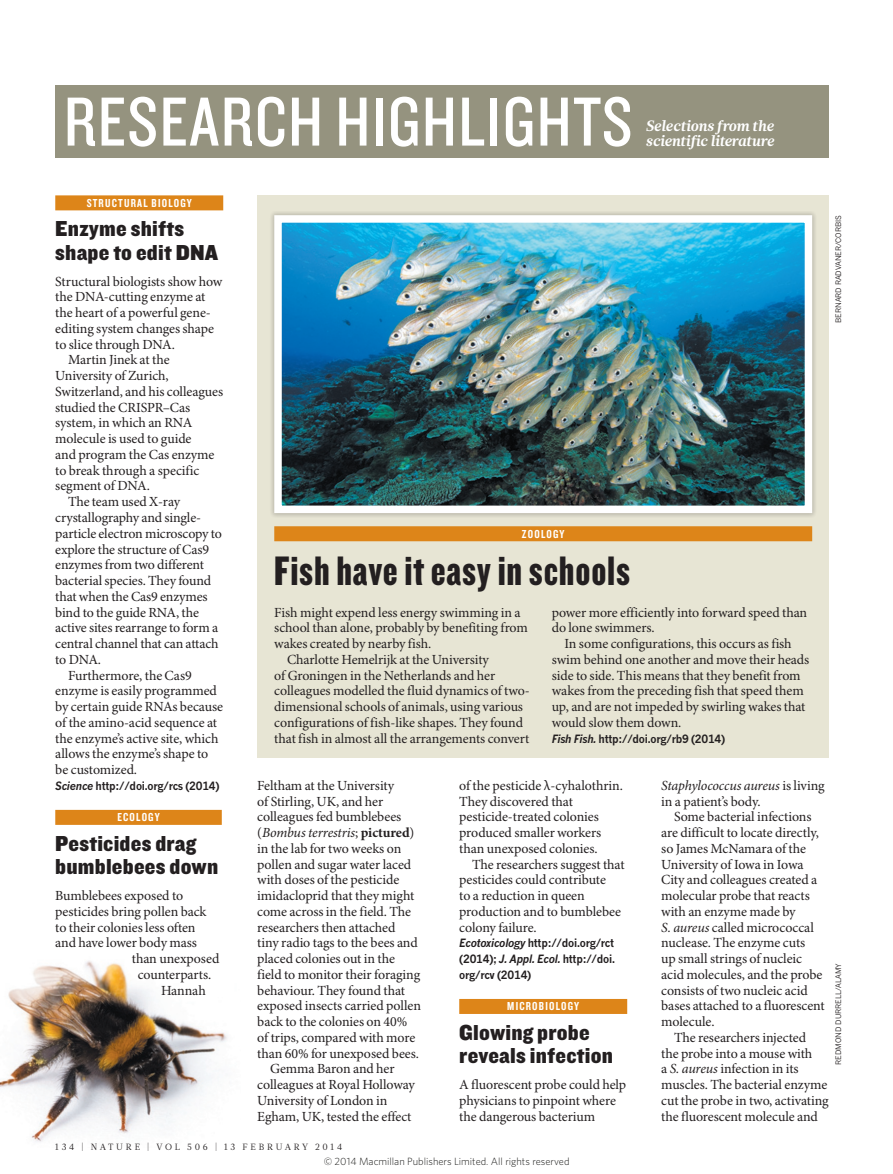
<style>
.page{position:relative;width:893px;height:1174px;background:#fff}
.page>*{position:absolute;margin:0;border:0;box-sizing:border-box;transform-origin:0 0}
.SECTION_HEADING_BOXE{font:72px "Knockout 29 Junior Ltweight";letter-spacing:.02em;color:#fff}
.BRIEFS_BOX_HEAD{font:42.75px "Knockout 69 Full Liteweight";letter-spacing:.02em;color:#231f20}
.RES_HIGH_HEAD_15{font:22.5px/23.7px "Knockout 71 Full Middlewt";letter-spacing:.01em;color:#231f20}
.t1{font:italic 700 15px/15px "Glosa Math";letter-spacing:-.005em;color:#fff}
.BODY_TEXT_R_L_INDENT{font:13.95px/15.8px "Minion Pro";letter-spacing:-.005em;color:#231f20}
.BODY_TEXT_R_L_1ST_PA{font:13.95px/15.8px "Minion Pro";letter-spacing:-.005em;color:#231f20}
.BRIEFS_SUBJECT_STRAP{font:12px "Knockout 49 Liteweight";letter-spacing:.1em;color:#fff}
.BRIEFS_PAPER{font:700 11.25px/15.8px "News Gothic MTOT";letter-spacing:-.02em;color:#231f20;text-align:justify;scale:.95 1}
.t2{font:300 10.5px "Whitney";color:#1d1d1b}
.t3{font:9px "Glosa Math";letter-spacing:.3em;color:#231f20}
.PIC_CREDIT{font:7.5px "News Gothic MTOT";color:#231f20}
.s1{font-style:italic}
.s2{font-weight:700}
</style>
<div class="page">
<img style="left:0;top:961px;width:227px;height:181px">
<div style="left:257px;top:195px;width:572px;height:563px;background:#e7e5d4"></div>
<div style="left:274px;top:526px;width:538px;height:15px;background:#dd8519"></div>
<div style="left:269px;top:210px;width:547px;height:308px;background:#231f20;opacity:.25"></div>
<img style="left:283px;top:224px;width:520px;height:280px">
<div style="left:274px;top:215px;width:538px;height:298px;border:8px solid #fff"></div>
<div style="left:55px;top:810px;width:167px;height:15px;background:#dd8519"></div>
<div style="left:55px;top:195px;width:168px;height:15px;background:#dd8519"></div>
<div style="left:459px;top:999px;width:168px;height:15px;background:#dd8519"></div>
<div style="left:55px;top:85px;width:774px;height:72px;background:#95937f"></div>
<p class="SECTION_HEADING_BOXE" style="left:64px;top:75px;width:570px">RESEARCH HIGHLIGHTS</p>
<p class="t1" style="left:646px;top:118px;width:130px">Selections from the scientific literature</p>
<p class="BRIEFS_SUBJECT_STRAP" style="left:87px;top:195px;width:107px">STRUCTURAL BIOLOGY</p>
<p class="RES_HIGH_HEAD_15" style="left:55px;top:216px;width:165px">Enzyme shifts shape to edit DNA</p>
<p class="BODY_TEXT_R_L_1ST_PA" style="left:55px;top:274px;width:169px">Structural biologists show how the DNA-cutting enzyme at the heart of a powerful gene&shy;editing system changes shape to slice through DNA.</p>
<p class="BODY_TEXT_R_L_INDENT" style="left:55px;top:353px;width:169px;text-indent:13px">Martin Jinek at the<br>University of Zurich,<br>Switzerland, and his colleagues studied the CRISPR–Cas system, in which an RNA molecule is used to guide<br>and program the Cas enzyme to break through a specific segment of DNA.</p>
<p class="BODY_TEXT_R_L_INDENT" style="left:55px;top:494px;width:168px;text-indent:13px">The team used X-ray crystallography and single&shy;particle electron microscopy to explore the structure of Cas9 enzymes from two different bacterial species. They found that when the Cas9 enzymes bind to the guide RNA, the active sites rearrange to form a central channel that can attach to DNA.</p>
<p class="BODY_TEXT_R_L_INDENT" style="left:55px;top:668px;width:169px;text-indent:13px">Furthermore, the Cas9 enzyme is easily programmed by certain guide RNAs because of the amino-acid sequence at the enzyme’s active site, which allows the enzyme’s shape to be customized.</p>
<p class="BRIEFS_PAPER" style="left:55px;top:777px;width:175px"><span class="s1">Science</span> http://doi.org/rcs (2014)</p>
<p class="BRIEFS_SUBJECT_STRAP" style="left:117px;top:809px;width:44px">ECOLOGY</p>
<p class="RES_HIGH_HEAD_15" style="left:55px;top:830px;width:164px">Pesticides drag bumblebees down</p>
<p class="BODY_TEXT_R_L_1ST_PA" style="left:55px;top:888px;width:130px">Bumblebees exposed to</p>
<p class="BODY_TEXT_R_L_1ST_PA" style="left:55px;top:904px;width:153px">pesticides bring pollen back</p>
<p class="BODY_TEXT_R_L_1ST_PA" style="left:55px;top:920px;width:142px">to their colonies less often</p>
<p class="BODY_TEXT_R_L_1ST_PA" style="left:55px;top:935px;width:143px">and have lower body mass</p>
<p class="BODY_TEXT_R_L_1ST_PA" style="left:132px;top:951px;width:89px">than unexposed</p>
<p class="BODY_TEXT_R_L_1ST_PA" style="left:138px;top:967px;width:75px">counterparts.</p>
<p class="BODY_TEXT_R_L_INDENT" style="left:161px;top:983px;width:46px">Hannah</p>
<p class="PIC_CREDIT" style="left:834px;top:323px;width:109px;rotate:-90deg">BERNARD RADVANER/CORBIS</p>
<p class="BRIEFS_SUBJECT_STRAP" style="left:522px;top:526px;width:44px">ZOOLOGY</p>
<p class="BRIEFS_BOX_HEAD" style="left:274px;top:544px;width:357px">Fish have it easy in schools</p>
<p class="BODY_TEXT_R_L_1ST_PA" style="left:274px;top:605px;width:255px">Fish might expend less energy swimming in a school than alone, probably by benefiting from wakes created by nearby fish.</p>
<p class="BODY_TEXT_R_L_INDENT" style="left:274px;top:652px;width:257px;text-indent:13px">Charlotte Hemelrijk at the University<br>of Groningen in the Netherlands and her colleagues modelled the fluid dynamics of two&shy;dimensional schools of animals, using various configurations of fish-like shapes. They found that fish in almost all the arrangements convert</p>
<p class="BODY_TEXT_R_L_INDENT" style="left:552px;top:605px;width:257px">power more efficiently into forward speed than do lone swimmers.</p>
<p class="BODY_TEXT_R_L_INDENT" style="left:552px;top:636px;width:259px;text-indent:13px">In some configurations, this occurs as fish swim behind one another and move their heads side to side. This means that they benefit from wakes from the preceding fish that speed them up, and are not impeded by swirling wakes that would slow them down.</p>
<p class="BRIEFS_PAPER" style="left:552px;top:730px;width:184px"><span class="s1">Fish Fish.</span> http://doi.org/rb9 (2014)</p>
<p class="BODY_TEXT_R_L_INDENT" style="left:257px;top:778px;width:165px">Feltham at the University<br>of Stirling, UK, and her colleagues fed bumblebees (<span class="s1">Bombus terrestris</span>; <span class="s2">pictured</span>) in the lab for two weeks on pollen and sugar water laced with doses of the pesticide imidacloprid that they might come across in the field. The researchers then attached<br>tiny radio tags to the bees and placed colonies out in the field to monitor their foraging behaviour. They found that exposed insects carried pollen back to the colonies on 40% of trips, compared with more than 60% for unexposed bees.</p>
<p class="BODY_TEXT_R_L_INDENT" style="left:257px;top:1061px;width:159px;text-indent:13px">Gemma Baron and her colleagues at Royal Holloway<br>University of London in<br>Egham, UK, tested the effect</p>
<p class="BODY_TEXT_R_L_INDENT" style="left:459px;top:778px;width:165px">of the pesticide λ-cyhalothrin.<br>They discovered that pesticide-treated colonies produced smaller workers than unexposed colonies.</p>
<p class="BODY_TEXT_R_L_INDENT" style="left:459px;top:857px;width:167px;text-indent:13px">The researchers suggest that pesticides could contribute<br>to a reduction in queen production and to bumblebee colony failure.</p>
<p class="BRIEFS_PAPER" style="left:459px;top:935px;width:165px"><span class="s1">Ecotoxicology</span> http://doi.org/rct (2014); <span class="s1">J. Appl. Ecol.</span> http://doi. org/rcv (2014)</p>
<p class="BRIEFS_SUBJECT_STRAP" style="left:507px;top:998px;width:73px">MICROBIOLOGY</p>
<p class="RES_HIGH_HEAD_15" style="left:459px;top:1019px;width:155px">Glowing probe reveals infection</p>
<p class="BODY_TEXT_R_L_1ST_PA" style="left:459px;top:1077px;width:168px">A fluorescent probe could help physicians to pinpoint where the dangerous bacterium</p>
<p class="BODY_TEXT_R_L_1ST_PA" style="left:661px;top:778px;width:165px"><span class="s1">Staphylococcus aureus</span> is living in a patient’s body.</p>
<p class="BODY_TEXT_R_L_INDENT" style="left:661px;top:809px;width:165px;text-indent:13px">Some bacterial infections are difficult to locate directly, so James McNamara of the<br>University of Iowa in Iowa<br>City and colleagues created a molecular probe that reacts with an enzyme made by<br><span class="s1">S. aureus</span> called micrococcal nuclease. The enzyme cuts<br>up small strings of nucleic acid molecules, and the probe consists of two nucleic acid bases attached to a fluorescent molecule.</p>
<p class="BODY_TEXT_R_L_INDENT" style="left:661px;top:1030px;width:169px;text-indent:13px">The researchers injected<br>the probe into a mouse with<br>a <span class="s1">S. aureus</span> infection in its muscles. The bacterial enzyme cut the probe in two, activating the fluorescent molecule and</p>
<p class="PIC_CREDIT" style="left:834px;top:1064px;width:103px;rotate:-90deg">REDMOND DURRELL/ALAMY</p>
<p class="t3" style="left:55px;top:1141px;width:288px">134 | NATURE | VOL 506 | 13 FEBRUARY 2014</p>
<p class="t2" style="left:324px;top:1154px;width:247px">© 2014 Macmillan Publishers Limited. All rights reserved</p>
</div>
